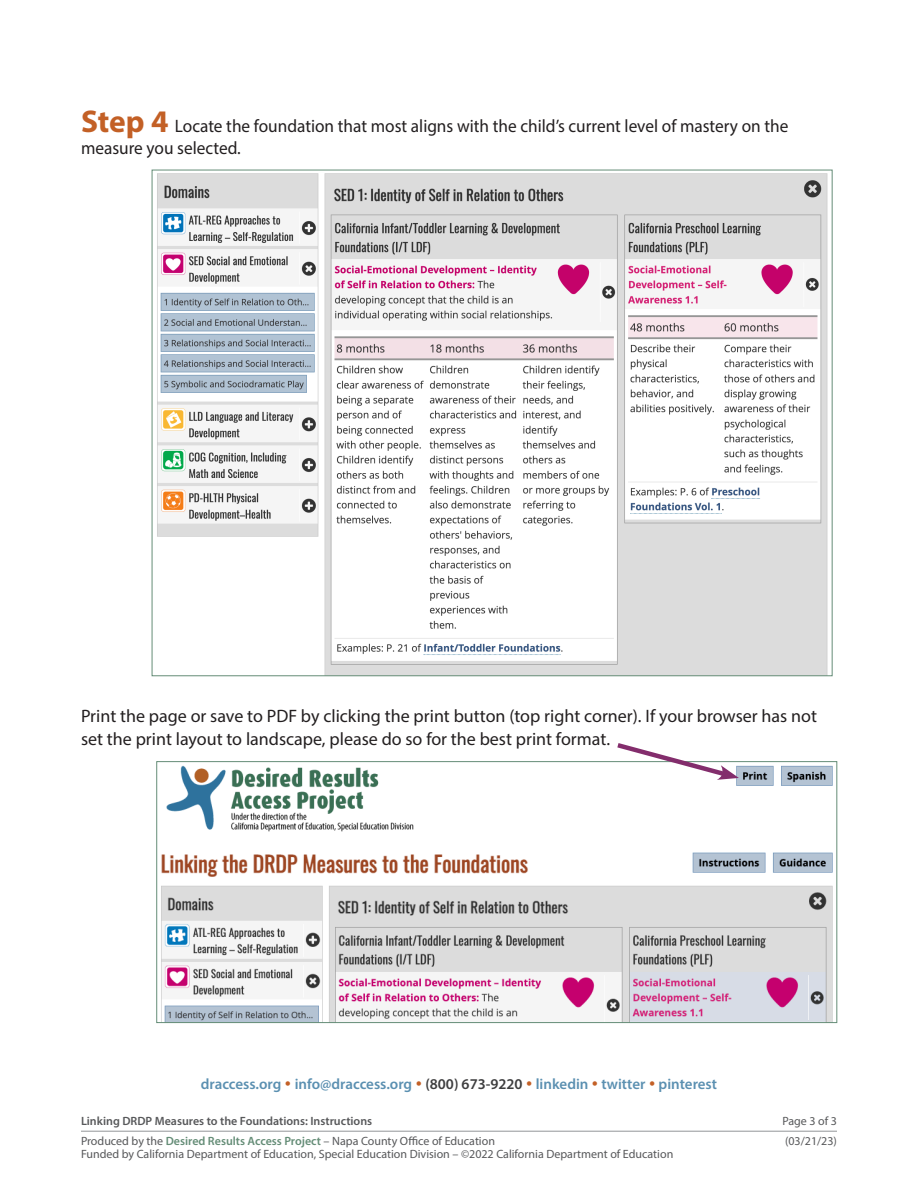
<style>
.page{position:relative;width:918px;height:1188px;background:#fff}
.page>*{position:absolute;margin:0;border:0;box-sizing:border-box;transform-origin:0 0}
.t1{font:18px/22.5px "Myriad Pro";color:#231f20}
.t2{font:18px/22.5px "Myriad Pro";color:#231f20;scale:.96 1}
.t3{font:600 15px "Myriad Pro";color:#5b90b1}
.t4{font:12px "Myriad Pro";color:#57585a}
.t5{font:600 12px "Myriad Pro";color:#57585a}
.s1{font-weight:700;font-size:31.5px;color:#c36026}
.s2{color:#c36026}
.s3{color:#3e3e3f}
.s4{font-weight:600;color:#658d77}
</style>
<div class="page">
<hr style="left:81px;top:1131px;width:756px;height:1px;background:#939598">
<img style="left:157px;top:173px;width:671px;height:501px">
<img style="left:161px;top:765px;width:672px;height:256px">
<svg style="left:612px;top:743px;width:127px;height:37px"></svg>
<p class="t2" style="left:81px;top:114px;width:738px"><span class="s1">Step 4</span> Locate the foundation that most aligns with the child’s current level of mastery on the measure you selected.</p>
<p class="t1" style="left:81px;top:705px;width:738px">Print the page or save to PDF by clicking the print button (top right corner). If your browser has not set the print layout to landscape, please do so for the best print format.</p>
<p class="t3" style="left:201px;top:1074px;width:518px">draccess.org <span class="s2">•</span> info@draccess.org <span class="s2">•</span> <span class="s3">(800) 673-9220</span> <span class="s2">•</span> linkedin <span class="s2">•</span> twitter <span class="s2">•</span> pinterest</p>
<p class="t5" style="left:81px;top:1113px;width:293px">Linking DRDP Measures to the Foundations: Instructions</p>
<p class="t4" style="left:782px;top:1114px;width:56px">Page 3 of 3</p>
<p class="t4" style="left:81px;top:1133px;width:416px">Produced by the <span class="s4">Desired Results Access Project</span> – Napa County Office of Education</p>
<p class="t4" style="left:785px;top:1133px;width:53px">(03/21/23)</p>
<p class="t4" style="left:81px;top:1147px;width:594px">Funded by California Department of Education, Special Education Division – ©2022 California Department of Education</p>
</div>
